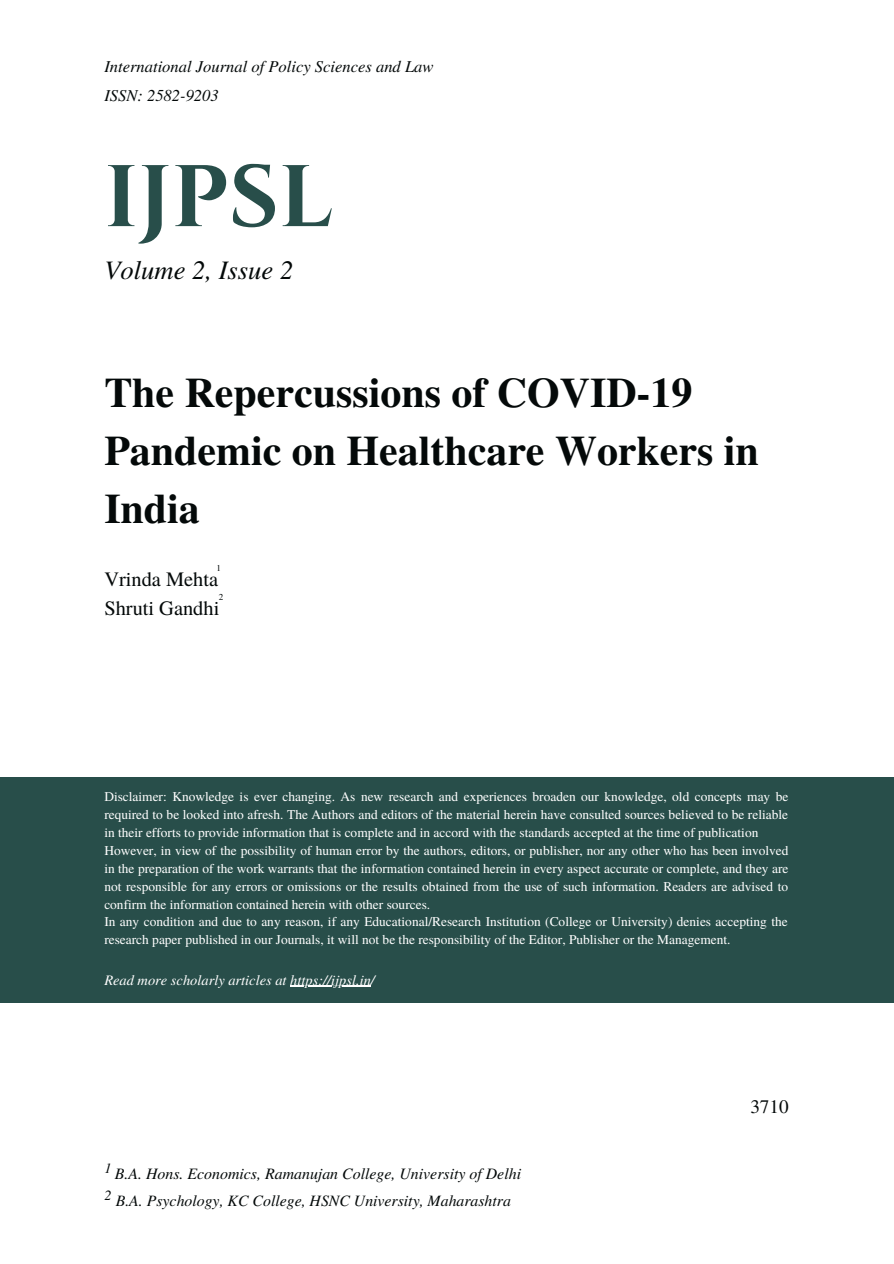
<style>
.page{position:relative;width:894px;height:1264px;background:#fff}
.page>*{position:absolute;margin:0;border:0;box-sizing:border-box;transform-origin:0 0}
.t1{font:700 87.15px "Cinzel";color:#284e4a}
.t2{font:700 41.85px/57.8px "Te X Gyre Termes";color:#040909}
.t3{font:italic 26.55px "Te X Gyre Termes";color:#040909}
.t4{font:20.4px "Te X Gyre Termes";color:#040909}
.t5{font:19.05px "Te X Gyre Termes";color:#040909}
.t6{font:italic 16.5px "Te X Gyre Termes";color:#040909}
.t7{font:italic 15.9px "Te X Gyre Termes";color:#040909}
.t8{font:italic 15.75px "Te X Gyre Termes";color:#040909}
.t9{font:italic 14.4px "Te X Gyre Termes";color:#fff}
.t10{font:italic 14.1px "Te X Gyre Termes";color:#040909}
.t11{font:13.35px/17.9px "Te X Gyre Termes";color:#fff;text-align:justify}
.t12{font:9px "Te X Gyre Termes";color:#040909}
</style>
<div class="page">
<div style="left:0;top:777px;width:893px;height:226px;background:#284e4a"></div>
<hr style="left:290px;top:985px;width:81px;height:2px;background:#fff">
<p class="t6" style="left:104px;top:55px;width:330px">International Journal of Policy Sciences and Law</p>
<p class="t6" style="left:104px;top:83px;width:116px">ISSN: 2582-9203</p>
<p class="t1" style="left:104px;top:141px;width:230px">IJPSL</p>
<p class="t3" style="left:104px;top:251px;width:190px">Volume 2, Issue 2</p>
<p class="t2" style="left:104px;top:362px;width:656px">The Repercussions of COVID-19<br>Pandemic on Healthcare Workers in<br>India</p>
<p class="t12" style="left:216px;top:561px;width:6px">1</p>
<p class="t12" style="left:219px;top:590px;width:6px">2</p>
<p class="t4" style="left:104px;top:564px;width:115px">Vrinda Mehta</p>
<p class="t4" style="left:104px;top:594px;width:116px">Shruti Gandhi</p>
<p class="t11" style="left:104px;top:787px;width:685px">Disclaimer: Knowledge is ever changing. As new research and experiences broaden our knowledge, old concepts may be required to be looked into afresh. The Authors and editors of the material herein have consulted sources believed to be reliable in their efforts to provide information that is complete and in accord with the standards accepted at the time of publication</p>
<p class="t11" style="left:104px;top:840px;width:685px">However, in view of the possibility of human error by the authors, editors, or publisher, nor any other who has been involved in the preparation of the work warrants that the information contained herein in every aspect accurate or complete, and they are not responsible for any errors or omissions or the results obtained from the use of such information. Readers are advised to confirm the information contained herein with other sources.</p>
<p class="t11" style="left:104px;top:912px;width:684px">In any condition and due to any reason, if any Educational/Research Institution (College or University) denies accepting the research paper published in our Journals, it will not be the responsibility of the Editor, Publisher or the Management.</p>
<p class="t9" style="left:104px;top:969px;width:272px">Read more scholarly articles at https://ijpsl.in/</p>
<p class="t10" style="left:104px;top:1157px;width:9px">1</p>
<p class="t10" style="left:104px;top:1184px;width:9px">2</p>
<p class="t7" style="left:115px;top:1161px;width:407px">B.A. Hons. Economics, Ramanujan College, University of Delhi</p>
<p class="t8" style="left:116px;top:1188px;width:396px">B.A. Psychology, KC College, HSNC University, Maharashtra</p>
<p class="t5" style="left:750px;top:1093px;width:40px">3710</p>
</div>
